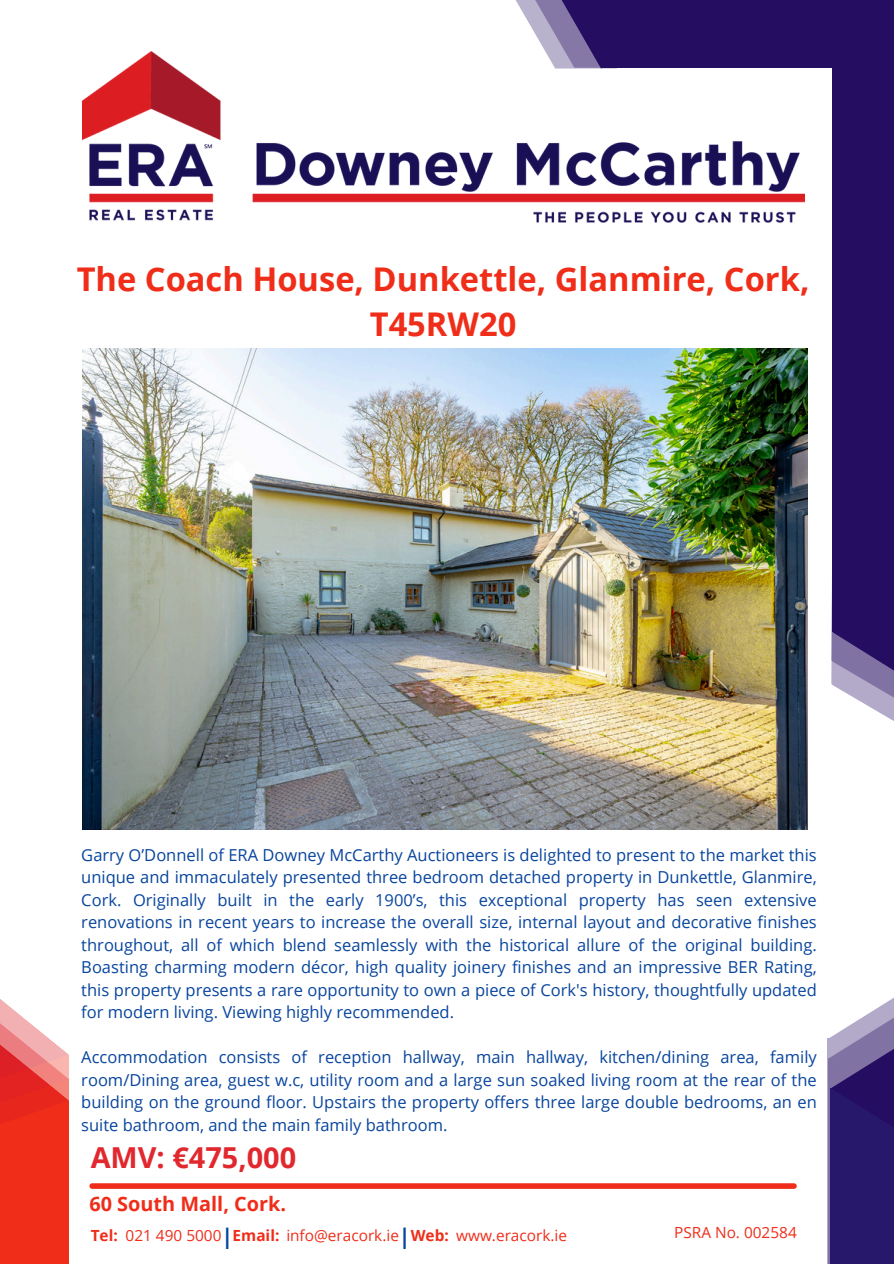
<style>
.page{position:relative;width:894px;height:1264px;background:#fff}
.page>*{position:absolute;margin:0;border:0;box-sizing:border-box;transform-origin:0 0}
.t1{font:700 32.7px/45px "Open Sans";color:#ef2d19;text-align:center}
.t2{font:700 28.8px "Open Sans";color:#e1282e}
.t3{font:700 21.3px "Open Sans";color:#08459d}
.t4{font:700 19.8px "Open Sans";color:#ef2d19}
.t5{font:16.5px/22.5px "Open Sans";color:#08459d;text-align:justify}
.t6{font:15.3px "Open Sans";color:#ef2d19}
.t7{font:700 15.3px "Open Sans";color:#ef2d19}
</style>
<div class="page">
<svg style="left:515px;top:0;width:13px;height:21px"></svg>
<svg style="left:528px;top:0;width:27px;height:51px"></svg>
<div style="left:602px;top:0;width:291px;height:68px;background:#250e62"></div>
<svg style="left:831px;top:585px;width:62px;height:136px"></svg>
<div style="left:832px;top:0;width:61px;height:631px;background:#250e62"></div>
<svg style="left:832px;top:631px;width:61px;height:60px"></svg>
<div style="left:92px;top:1183px;width:701px;height:5px;background:#ef2d19"></div>
<svg style="left:555px;top:0;width:47px;height:51px"></svg>
<img style="left:82px;top:348px;width:725px;height:481px">
<div style="left:0;top:1054px;width:68px;height:209px;background:#ef2d19"></div>
<svg style="left:0;top:999px;width:69px;height:155px"></svg>
<div style="left:826px;top:1038px;width:67px;height:225px;background:#b2aac8"></div>
<div style="left:828px;top:1058px;width:65px;height:205px;background:#28186c"></div>
<svg style="left:828px;top:998px;width:65px;height:142px"></svg>
<img style="left:82px;top:51px;width:722px;height:172px">
<p class="t1" style="left:77px;top:256px;width:734px">The Coach House, Dunkettle, Glanmire, Cork,<br>T45RW20</p>
<h2 class="t5" style="left:81px;top:843px;width:736px">Garry O’Donnell of ERA Downey McCarthy Auctioneers is delighted to present to the market this unique and immaculately presented three bedroom detached property in Dunkettle, Glanmire, Cork. Originally built in the early 1900’s, this exceptional property has seen extensive renovations in recent years to increase the overall size, internal layout and decorative finishes throughout, all of which blend seamlessly with the historical allure of the original building.<br>Boasting charming modern décor, high quality joinery finishes and an impressive BER Rating, this property presents a rare opportunity to own a piece of Cork's history, thoughtfully updated for modern living. Viewing highly recommended.</h2>
<p class="t5" style="left:81px;top:1045px;width:736px">Accommodation consists of reception hallway, main hallway, kitchen/dining area, family room/Dining area, guest w.c, utility room and a large sun soaked living room at the rear of the building on the ground floor. Upstairs the property offers three large double bedrooms, an en suite bathroom, and the main family bathroom.</p>
<p class="t2" style="left:91px;top:1137px;width:207px">AMV: €475,000</p>
<p class="t4" style="left:89px;top:1190px;width:198px">60 South Mall, Cork.</p>
<p class="t7" style="left:91px;top:1224px;width:29px">Tel:</p>
<h1 class="t6" style="left:126px;top:1224px;width:97px">021 490 5000</h1>
<p class="t3" style="left:221px;top:1220px;width:13px">|</p>
<p class="t7" style="left:232px;top:1224px;width:48px">Email:</p>
<p class="t6" style="left:286px;top:1224px;width:114px">info@eracork.ie</p>
<p class="t3" style="left:399px;top:1220px;width:13px">|</p>
<p class="t7" style="left:410px;top:1224px;width:40px">Web:</p>
<p class="t6" style="left:456px;top:1224px;width:112px">www.eracork.ie</p>
<p class="t6" style="left:674px;top:1221px;width:124px">PSRA No. 002584</p>
</div>
